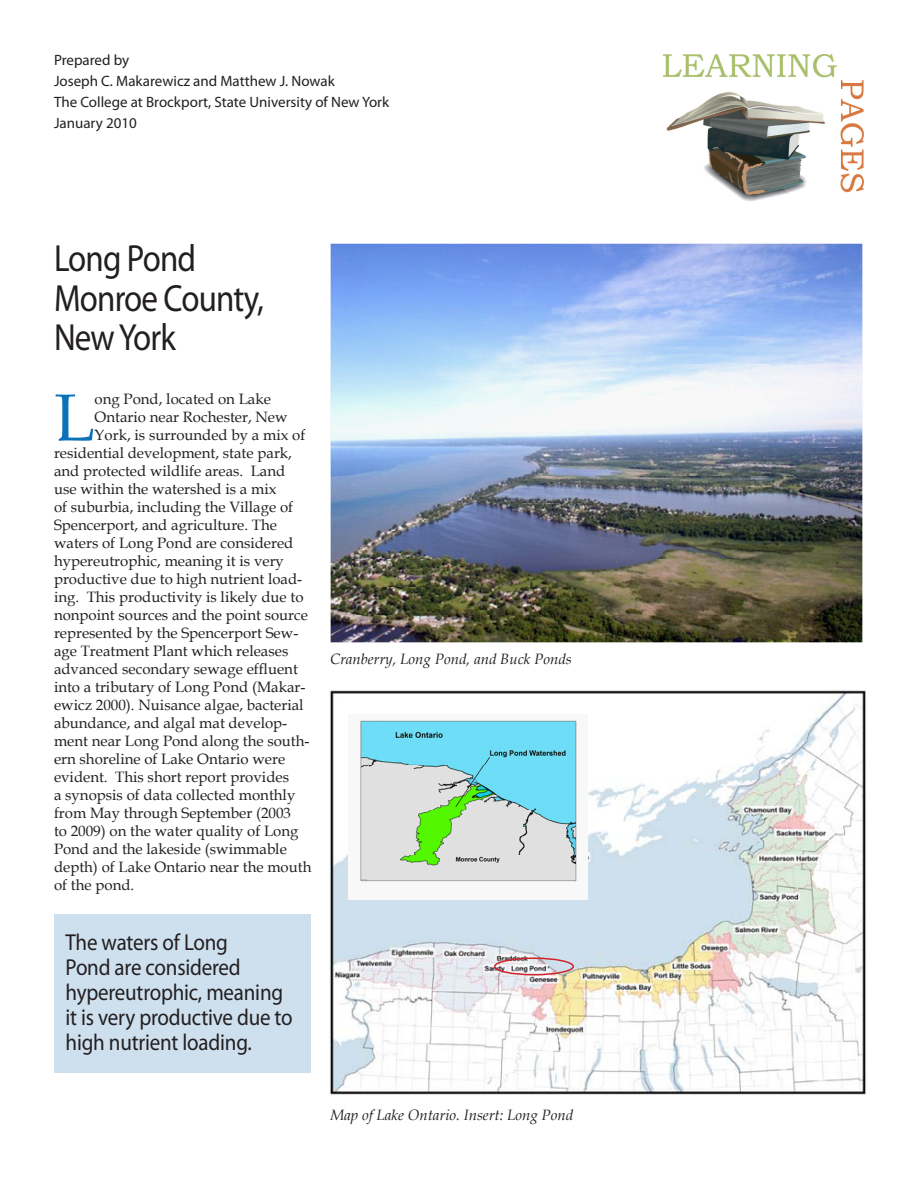
<style>
.page{position:relative;width:918px;height:1188px;background:#fff}
.page>*{position:absolute;margin:0;border:0;box-sizing:border-box;transform-origin:0 0}
.BodyFirstPar{font:66.6px "Book Antiqua";color:#0b72ba}
.Heading01{font:37.95px/39.6px "Myriad Pro";letter-spacing:-.025em;color:#231f20;scale:.87 1}
.Heading03{font:23.1px/25.2px "Myriad Pro";letter-spacing:-.01em;color:#231f20;scale:.91 1}
.BodyFirstPar-2{font:15px "Book Antiqua";color:#231f20}
.body{font:15px "Myriad Pro";color:#231f20}
.BodyText01{font:italic 15px "Book Antiqua";color:#231f20}
</style>
<div class="page">
<div style="left:54px;top:914px;width:256px;height:158px;background:#cee0ee"></div>
<img style="left:664px;top:54px;width:200px;height:147px">
<img style="left:329px;top:689px;width:537px;height:406px">
<div style="left:494px;top:957px;width:80px;height:18px;border:2px solid #d1232a;border-radius:50%"></div>
<img style="left:331px;top:244px;width:531px;height:398px">
<img style="left:349px;top:715px;width:239px;height:185px">
<p class="body" style="left:54px;top:51px;width:77px">Prepared by</p>
<p class="body" style="left:54px;top:72px;width:282px">Joseph C. Makarewicz and Matthew J. Nowak</p>
<p class="body" style="left:54px;top:93px;width:337px">The College at Brockport, State University of New York</p>
<p class="body" style="left:54px;top:114px;width:84px">January 2010</p>
<p class="Heading01" style="left:54px;top:238px;width:243px">Long Pond<br>Monroe County,<br>New York</p>
<p class="BodyFirstPar" style="left:54px;top:371px;width:42px">L</p>
<p class="BodyFirstPar-2" style="left:95px;top:389px;width:178px">ong Pond, located on Lake</p>
<p class="BodyFirstPar-2" style="left:95px;top:407px;width:195px">Ontario near Rochester, New</p>
<p class="BodyFirstPar-2" style="left:95px;top:425px;width:212px">York, is surrounded by a mix of</p>
<p class="BodyFirstPar-2" style="left:54px;top:443px;width:240px">residential development, state park,</p>
<p class="BodyFirstPar-2" style="left:54px;top:461px;width:233px">and protected wildlife areas. Land</p>
<p class="BodyFirstPar-2" style="left:54px;top:479px;width:224px">use within the watershed is a mix</p>
<p class="BodyFirstPar-2" style="left:54px;top:497px;width:241px">of suburbia, including the Village of</p>
<p class="BodyFirstPar-2" style="left:54px;top:515px;width:225px">Spencerport, and agriculture. The</p>
<p class="BodyFirstPar-2" style="left:54px;top:533px;width:241px">waters of Long Pond are considered</p>
<p class="BodyFirstPar-2" style="left:54px;top:551px;width:231px">hypereutrophic, meaning it is very</p>
<p class="BodyFirstPar-2" style="left:54px;top:569px;width:250px">productive due to high nutrient load-</p>
<p class="BodyFirstPar-2" style="left:54px;top:587px;width:251px">ing. This productivity is likely due to</p>
<p class="BodyFirstPar-2" style="left:54px;top:605px;width:256px">nonpoint sources and the point source</p>
<p class="BodyFirstPar-2" style="left:54px;top:623px;width:246px">represented by the Spencerport Sew-</p>
<p class="BodyFirstPar-2" style="left:54px;top:641px;width:236px">age Treatment Plant which releases</p>
<p class="BodyFirstPar-2" style="left:54px;top:659px;width:245px">advanced secondary sewage effluent</p>
<p class="BodyFirstPar-2" style="left:54px;top:677px;width:253px">into a tributary of Long Pond (Makar-</p>
<p class="BodyFirstPar-2" style="left:54px;top:695px;width:251px">ewicz 2000). Nuisance algae, bacterial</p>
<p class="BodyFirstPar-2" style="left:54px;top:713px;width:235px">abundance, and algal mat develop-</p>
<p class="BodyFirstPar-2" style="left:54px;top:731px;width:257px">ment near Long Pond along the south-</p>
<p class="BodyFirstPar-2" style="left:54px;top:749px;width:233px">ern shoreline of Lake Ontario were</p>
<p class="BodyFirstPar-2" style="left:54px;top:767px;width:237px">evident. This short report provides</p>
<p class="BodyFirstPar-2" style="left:54px;top:785px;width:243px">a synopsis of data collected monthly</p>
<p class="BodyFirstPar-2" style="left:54px;top:803px;width:239px">from May through September (2003</p>
<p class="BodyFirstPar-2" style="left:54px;top:821px;width:246px">to 2009) on the water quality of Long</p>
<p class="BodyFirstPar-2" style="left:54px;top:839px;width:234px">Pond and the lakeside (swimmable</p>
<p class="BodyFirstPar-2" style="left:54px;top:857px;width:259px">depth) of Lake Ontario near the mouth</p>
<p class="BodyFirstPar-2" style="left:54px;top:875px;width:82px">of the pond.</p>
<p class="Heading03" style="left:66px;top:929px;width:251px">The waters of Long<br>Pond are considered hypereutrophic, meaning it is very productive due to high nutrient loading.</p>
<p class="BodyText01" style="left:330px;top:648px;width:243px">Cranberry, Long Pond, and Buck Ponds</p>
<p class="BodyText01" style="left:330px;top:1104px;width:245px">Map of Lake Ontario. Insert: Long Pond</p>
</div>
